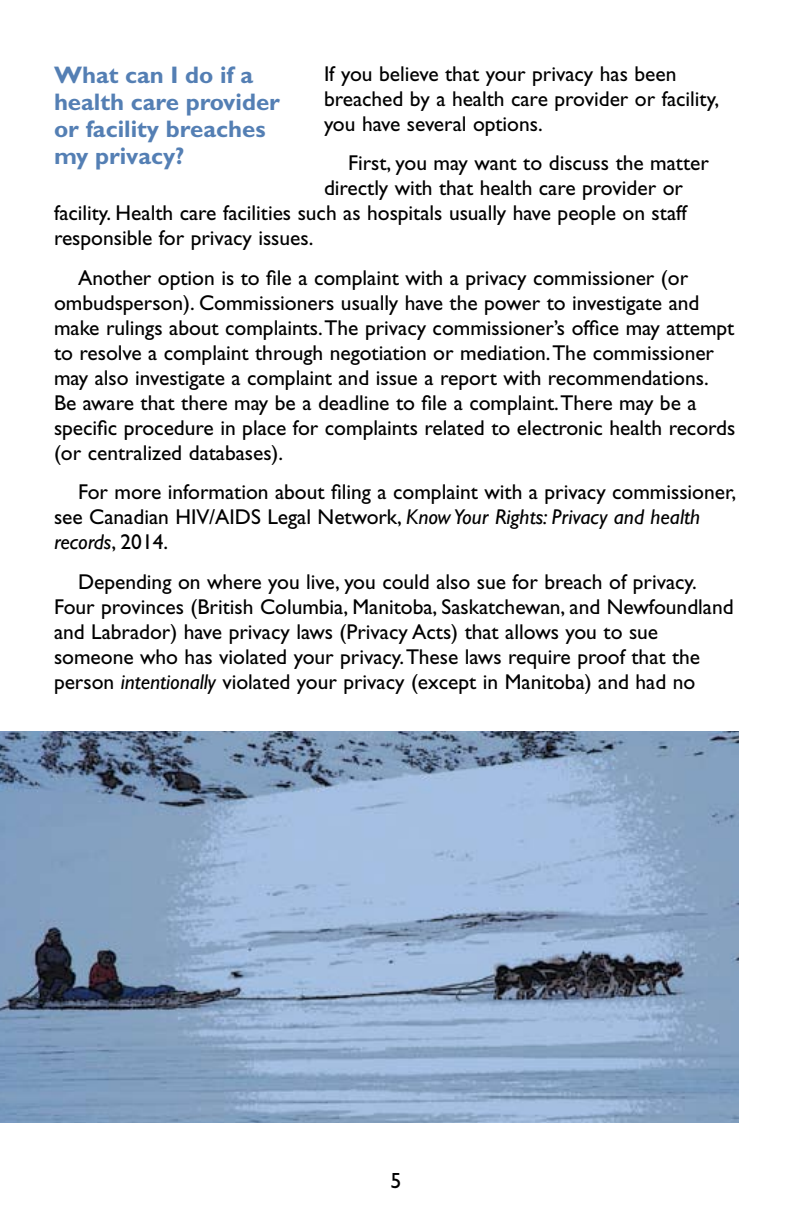
<style>
.page{position:relative;width:792px;height:1224px;background:#fff}
.page>*{position:absolute;margin:0;border:0;box-sizing:border-box;transform-origin:0 0}
.t1{font:700 24px/27px "Gill Sans";color:#547fb4}
.t2{font:22px "Gill Sans";color:#000}
.t3{font:21.6px/25px "Gill Sans";color:#000}
.s1{font-style:italic}
</style>
<div class="page">
<img style="left:0;top:731px;width:738px;height:392px">
<p class="t3" style="left:324px;top:61px;width:397px">If you believe that your privacy has been breached by a health care provider or facility, you have several options.</p>
<p class="t3" style="left:348px;top:151px;width:362px">First, you may want to discuss the matter</p>
<p class="t3" style="left:324px;top:176px;width:361px">directly with that health care provider or</p>
<p class="t3" style="left:54px;top:201px;width:634px">facility. Health care facilities such as hospitals usually have people on staff</p>
<p class="t3" style="left:54px;top:226px;width:261px">responsible for privacy issues.</p>
<p class="t3" style="left:54px;top:265px;width:683px;text-indent:24px">Another option is to file a complaint with a privacy commissioner (or ombudsperson). Commissioners usually have the power to investigate and make rulings about complaints. The privacy commissioner’s office may attempt to resolve a complaint through negotiation or mediation. The commissioner may also investigate a complaint and issue a report with recommendations.<br>Be aware that there may be a deadline to file a complaint. There may be a specific procedure in place for complaints related to electronic health records (or centralized databases).</p>
<p class="t3" style="left:54px;top:480px;width:684px;text-indent:24px">For more information about filing a complaint with a privacy commissioner, see Canadian HIV/AIDS Legal Network, <span class="s1">Know Your Rights: Privacy and health records</span>, 2014.</p>
<p class="t3" style="left:54px;top:569px;width:681px;text-indent:24px">Depending on where you live, you could also sue for breach of privacy.<br>Four provinces (British Columbia, Manitoba, Saskatchewan, and Newfoundland and Labrador) have privacy laws (Privacy Acts) that allows you to sue someone who has violated your privacy. These laws require proof that the person <span class="s1">intentionally</span> violated your privacy (except in Manitoba) and had no</p>
<p class="t1" style="left:54px;top:61px;width:228px">What can I do if a health care provider or facility breaches my privacy?</p>
<p class="t2" style="left:390px;top:1168px;width:12px">5</p>
</div>
